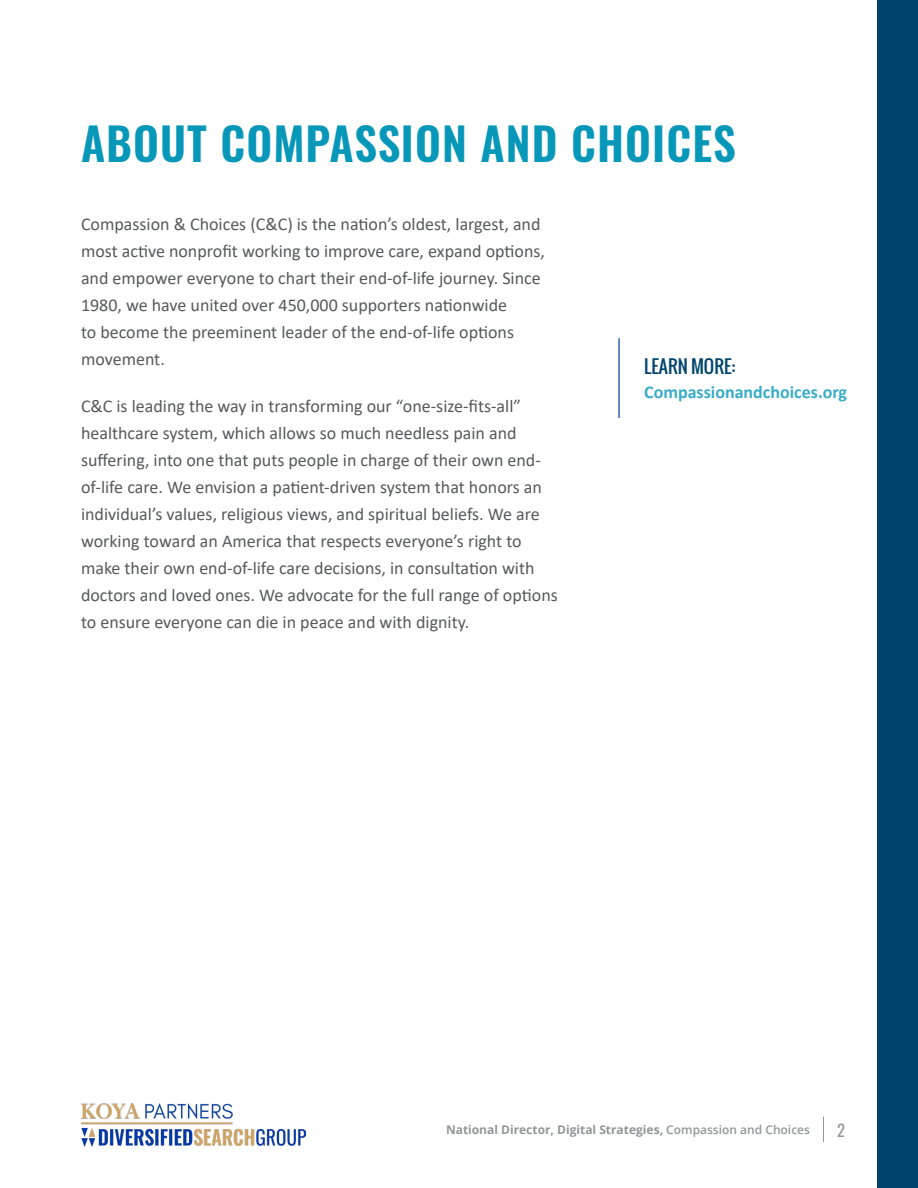
<style>
.page{position:relative;width:918px;height:1188px;background:#fff}
.page>*{position:absolute;margin:0;border:0;box-sizing:border-box;transform-origin:0 0}
.t1{font:600 45px "Oswald";letter-spacing:.025em;color:#0797b9}
.t2{font:18px/27px "Calibri";color:#58595b}
.t3{font:700 18px "Calibri";color:#39acc7}
.t4{font:18px "Oswald";color:#00446d}
.t5{font:16.5px "Oswald";color:#939598}
.t6{font:700 12px "Open Sans";color:#939598}
.s1{font-weight:600}
</style>
<div class="page">
<hr style="left:618px;top:338px;width:2px;height:80px;background:#3360ba">
<div style="left:878px;top:0;width:40px;height:1188px;background:#00446d"></div>
<img style="left:81px;top:1104px;width:225px;height:42px">
<svg style="left:823px;top:1117px;width:1px;height:25px"></svg>
<h1 class="t1" style="left:81px;top:103px;width:656px">ABOUT COMPASSION AND CHOICES</h1>
<p class="t2" style="left:81px;top:210px;width:466px">Compassion &amp; Choices (C&amp;C) is the nation’s oldest, largest, and most active nonprofit working to improve care, expand options, and empower everyone to chart their end-of-life journey. Since 1980, we have united over 450,000 supporters nationwide<br>to become the preeminent leader of the end-of-life options movement.</p>
<p class="t2" style="left:81px;top:392px;width:478px">C&amp;C is leading the way in transforming our “one-size-fits-all” healthcare system, which allows so much needless pain and suffering, into one that puts people in charge of their own end&shy;of-life care. We envision a patient-driven system that honors an individual’s values, religious views, and spiritual beliefs. We are working toward an America that respects everyone’s right to make their own end-of-life care decisions, in consultation with doctors and loved ones. We advocate for the full range of options to ensure everyone can die in peace and with dignity.</p>
<p class="t4" style="left:644px;top:352px;width:93px">LEARN MORE:</p>
<p class="t3" style="left:644px;top:379px;width:204px">Compassionandchoices.org</p>
<p class="t6" style="left:446px;top:1121px;width:366px">National Director, Digital Strategies, <span class="s1">Compassion and Choices</span></p>
<p class="t5" style="left:837px;top:1115px;width:9px">2</p>
</div>
